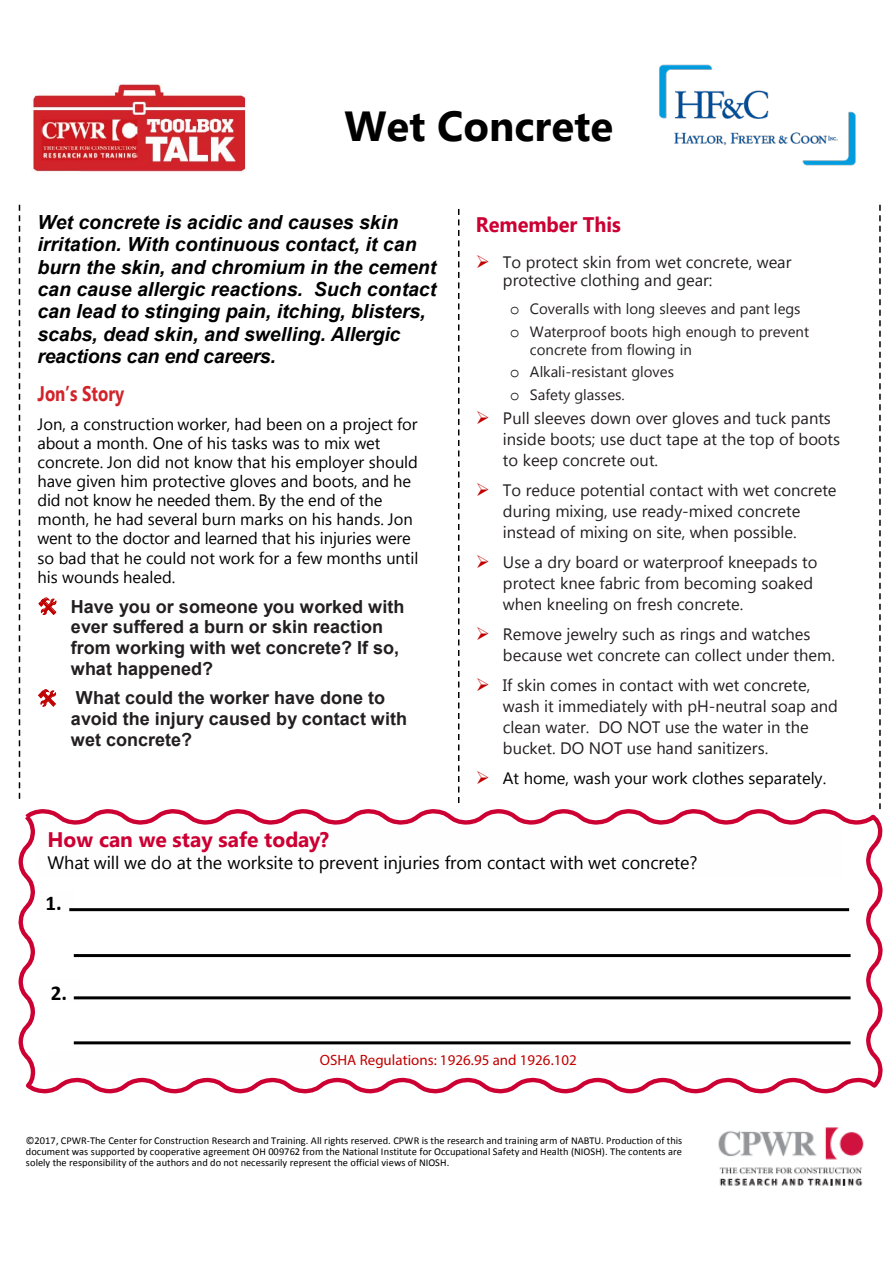
<style>
.page{position:relative;width:893px;height:1263px;background:#fff}
.page>*{position:absolute;margin:0;border:0;box-sizing:border-box;transform-origin:0 0}
.t1{font:700 42px "Khmer UI";color:#000}
.t2{font:700 21px "Khmer UI";color:#cc0032}
.t3{font:700 21px "Khmer UI";letter-spacing:-.005em;color:#c03;scale:.95 1}
.t4{font:700 21px "Khmer UI";color:#d2232a;scale:.8 1}
.t5{font:700 21px "Calibri";color:#000}
.t6{font:italic 700 19.5px/22.4px "Arial";color:#000}
.t7{font:700 18px/20.7px "Arial";color:#231f20}
.t8{font:18px "Khmer UI";letter-spacing:-.005em;color:#000}
.t9{font:16.5px/21px "Khmer UI";color:#231f20}
.t10{font:16.5px/19px "Khmer UI";color:#000}
.t11{font:15px/22.5px "Khmer UI";color:#231f20}
.t12{font:15px "Myriad Pro";letter-spacing:.005em;color:#c00000}
.t13{font:10.5px/10.5px "Calibri";color:#000;text-align:justify}
.s1{color:#c00000}
.s2{font-family:"Courier New";font-size:16.5px;color:#000}
</style>
<div class="page">
<img style="left:31px;top:84px;width:216px;height:88px">
<img style="left:718px;top:1127px;width:146px;height:59px">
<svg style="left:879px;top:205px;width:2px;height:602px"></svg>
<svg style="left:19px;top:205px;width:1px;height:594px"></svg>
<svg style="left:458px;top:209px;width:1px;height:594px"></svg>
<svg style="left:18px;top:807px;width:865px;height:287px"></svg>
<img style="left:35px;top:890px;width:38px;height:22px">
<img style="left:40px;top:979px;width:40px;height:22px">
<img style="left:37px;top:822px;width:806px;height:53px">
<img style="left:659px;top:64px;width:197px;height:102px">
<svg style="left:38px;top:597px;width:19px;height:18px"></svg>
<svg style="left:38px;top:689px;width:18px;height:18px"></svg>
<h1 class="t1" style="left:344px;top:102px;width:270px">Wet Concrete</h1>
<p class="t6" style="left:37px;top:211px;width:400px">Wet concrete is acidic and causes skin irritation. With continuous contact, it can burn the skin, and chromium in the cement can cause allergic reactions. Such contact can lead to stinging pain, itching, blisters, scabs, dead skin, and swelling. Allergic reactions can end careers.</p>
<p class="t4" style="left:37px;top:382px;width:110px">Jon’s Story</p>
<p class="t10" style="left:37px;top:415px;width:382px">Jon, a construction worker, had been on a project for about a month. One of his tasks was to mix wet concrete. Jon did not know that his employer should have given him protective gloves and boots, and he did not know he needed them. By the end of the month, he had several burn marks on his hands. Jon went to the doctor and learned that his injuries were so bad that he could not work for a few months until his wounds healed.</p>
<p class="t7" style="left:71px;top:596px;width:335px">Have you or someone you worked with ever suffered a burn or skin reaction from working with wet concrete? If so, what happened?</p>
<p class="t7" style="left:71px;top:688px;width:338px">What could the worker have done to avoid the injury caused by contact with wet concrete?</p>
<p class="t3" style="left:476px;top:212px;width:154px">Remember This</p>
<p class="t9" style="left:503px;top:253px;width:290px;line-height:18.6px;text-indent:-27px"><span class="s1">➢</span> To protect skin from wet concrete, wear protective clothing and gear:</p>
<p class="t11" style="left:510px;top:298px;width:301px"><span class="s2">o</span> Coveralls with long sleeves and pant legs <span class="s2">o</span> Waterproof boots high enough to prevent</p>
<p class="t11" style="left:510px;top:338px;width:184px;text-indent:20px">concrete from flowing in <span class="s2">o</span> Alkali-resistant gloves<br><span class="s2">o</span> Safety glasses.</p>
<p class="t9" style="left:503px;top:408px;width:339px;text-indent:-27px"><span class="s1">➢</span> Pull sleeves down over gloves and tuck pants inside boots; use duct tape at the top of boots to keep concrete out.</p>
<p class="t9" style="left:503px;top:480px;width:335px;text-indent:-27px"><span class="s1">➢</span> To reduce potential contact with wet concrete during mixing, use ready-mixed concrete instead of mixing on site, when possible.</p>
<p class="t9" style="left:503px;top:552px;width:316px;text-indent:-27px"><span class="s1">➢</span> Use a dry board or waterproof kneepads to protect knee fabric from becoming soaked when kneeling on fresh concrete.</p>
<p class="t9" style="left:503px;top:624px;width:333px;text-indent:-27px"><span class="s1">➢</span> Remove jewelry such as rings and watches because wet concrete can collect under them.</p>
<p class="t9" style="left:503px;top:675px;width:337px;text-indent:-27px"><span class="s1">➢</span> If skin comes in contact with wet concrete, wash it immediately with pH-neutral soap and clean water. DO NOT use the water in the bucket. DO NOT use hand sanitizers.</p>
<p class="t10" style="left:476px;top:769px;width:352px"><span class="s1">➢</span> At home, wash your work clothes separately.</p>
<p class="t2" style="left:47px;top:827px;width:283px">How can we stay safe today?</p>
<p class="t8" style="left:47px;top:852px;width:652px">What will we do at the worksite to prevent injuries from contact with wet concrete?</p>
<p class="t5" style="left:46px;top:890px;width:18px">1.</p>
<p class="t5" style="left:51px;top:979px;width:18px">2.</p>
<p class="t12" style="left:320px;top:1051px;width:258px">OSHA Regulations: 1926.95 and 1926.102</p>
<p class="t13" style="left:26px;top:1136px;width:658px">©2017, CPWR-The Center for Construction Research and Training. All rights reserved. CPWR is the research and training arm of NABTU. Production of this document was supported by cooperative agreement OH 009762 from the National Institute for Occupational Safety and Health (NIOSH). The contents are solely the responsibility of the authors and do not necessarily represent the official views of NIOSH.</p>
</div>
